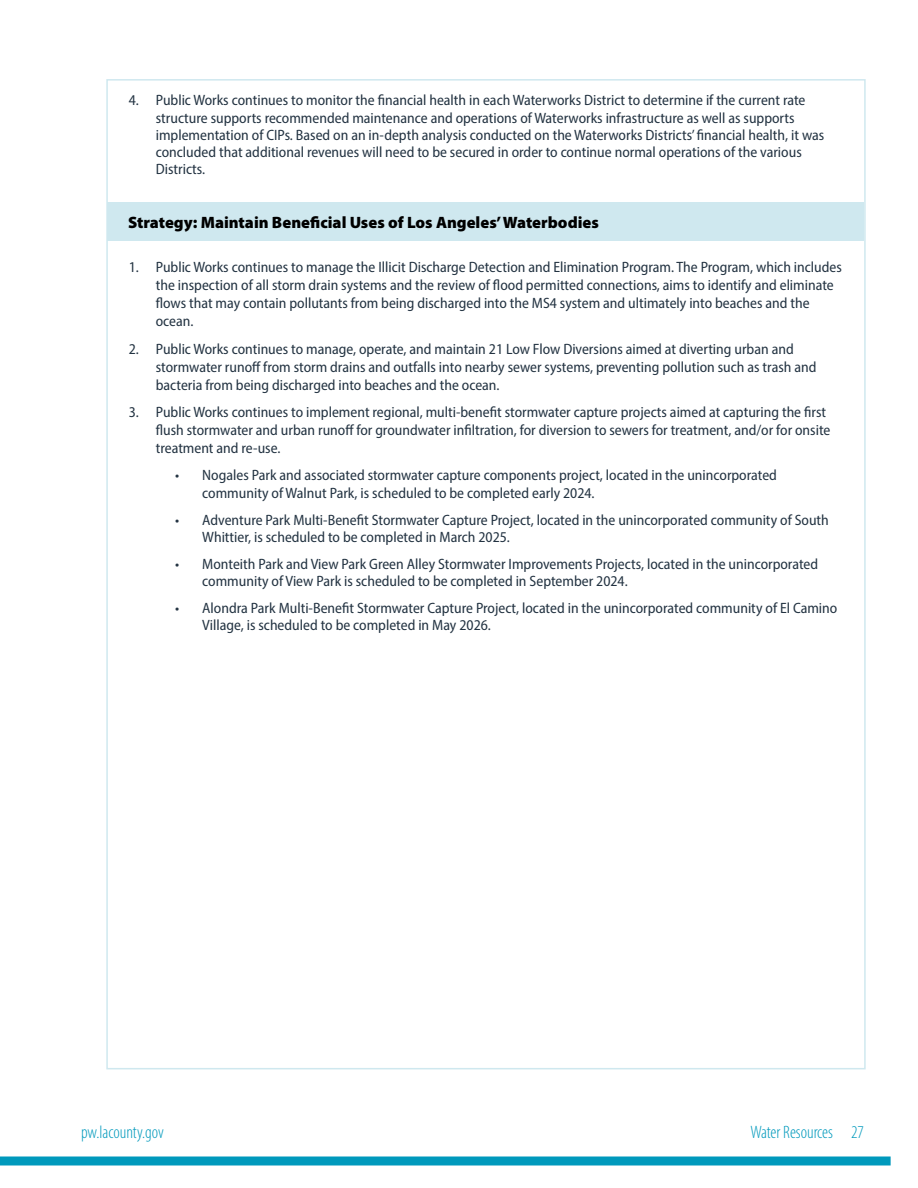
<style>
.page{position:relative;width:918px;height:1188px;background:#fff}
.page>*{position:absolute;margin:0;border:0;box-sizing:border-box;transform-origin:0 0}
.t1{font:300 condensed 18px "Myriad Pro";color:#0099bc}
.t2{font:900 16.5px "Myriad Pro";color:#000}
.t3{font:semi-condensed 15px/17.2px "Myriad Pro";color:#233342}
</style>
<div class="page">
<div style="left:0;top:1156px;width:891px;height:10px;background:#0099bc"></div>
<div style="left:108px;top:202px;width:756px;height:39px;background:#cfe8ef"></div>
<p class="t3" style="left:156px;top:91px;width:670px;text-indent:-27px">4. Public Works continues to monitor the financial health in each Waterworks District to determine if the current rate structure supports recommended maintenance and operations of Waterworks infrastructure as well as supports implementation of CIPs. Based on an in-depth analysis conducted on the Waterworks Districts’ financial health, it was concluded that additional revenues will need to be secured in order to continue normal operations of the various Districts.</p>
<p class="t2" style="left:128px;top:211px;width:472px">Strategy: Maintain Beneficial Uses of Los Angeles’ Waterbodies</p>
<p class="t3" style="left:156px;top:258px;width:688px;line-height:18px;text-indent:-27px">1. Public Works continues to manage the Illicit Discharge Detection and Elimination Program. The Program, which includes the inspection of all storm drain systems and the review of flood permitted connections, aims to identify and eliminate flows that may contain pollutants from being discharged into the MS4 system and ultimately into beaches and the ocean.</p>
<p class="t3" style="left:156px;top:339px;width:662px;line-height:18px;text-indent:-27px">2. Public Works continues to manage, operate, and maintain 21 Low Flow Diversions aimed at diverting urban and stormwater runoff from storm drains and outfalls into nearby sewer systems, preventing pollution such as trash and bacteria from being discharged into beaches and the ocean.</p>
<p class="t3" style="left:156px;top:403px;width:676px;line-height:18px;text-indent:-27px">3. Public Works continues to implement regional, multi-benefit stormwater capture projects aimed at capturing the first flush stormwater and urban runoff for groundwater infiltration, for diversion to sewers for treatment, and/or for onsite treatment and re-use.</p>
<p class="t3" style="left:202px;top:466px;width:576px;text-indent:-27px">• Nogales Park and associated stormwater capture components project, located in the unincorporated community of Walnut Park, is scheduled to be completed early 2024.</p>
<p class="t3" style="left:202px;top:511px;width:628px;text-indent:-27px">• Adventure Park Multi-Benefit Stormwater Capture Project, located in the unincorporated community of South<br>Whittier, is scheduled to be completed in March 2025.</p>
<p class="t3" style="left:202px;top:555px;width:617px;text-indent:-27px">• Monteith Park and View Park Green Alley Stormwater Improvements Projects, located in the unincorporated community of View Park is scheduled to be completed in September 2024.</p>
<p class="t3" style="left:202px;top:599px;width:637px;text-indent:-27px">• Alondra Park Multi-Benefit Stormwater Capture Project, located in the unincorporated community of El Camino<br>Village, is scheduled to be completed in May 2026.</p>
<p class="t1" style="left:81px;top:1122px;width:84px">pw.lacounty.gov</p>
<p class="t1" style="left:751px;top:1122px;width:115px">Water Resources 27</p>
</div>
